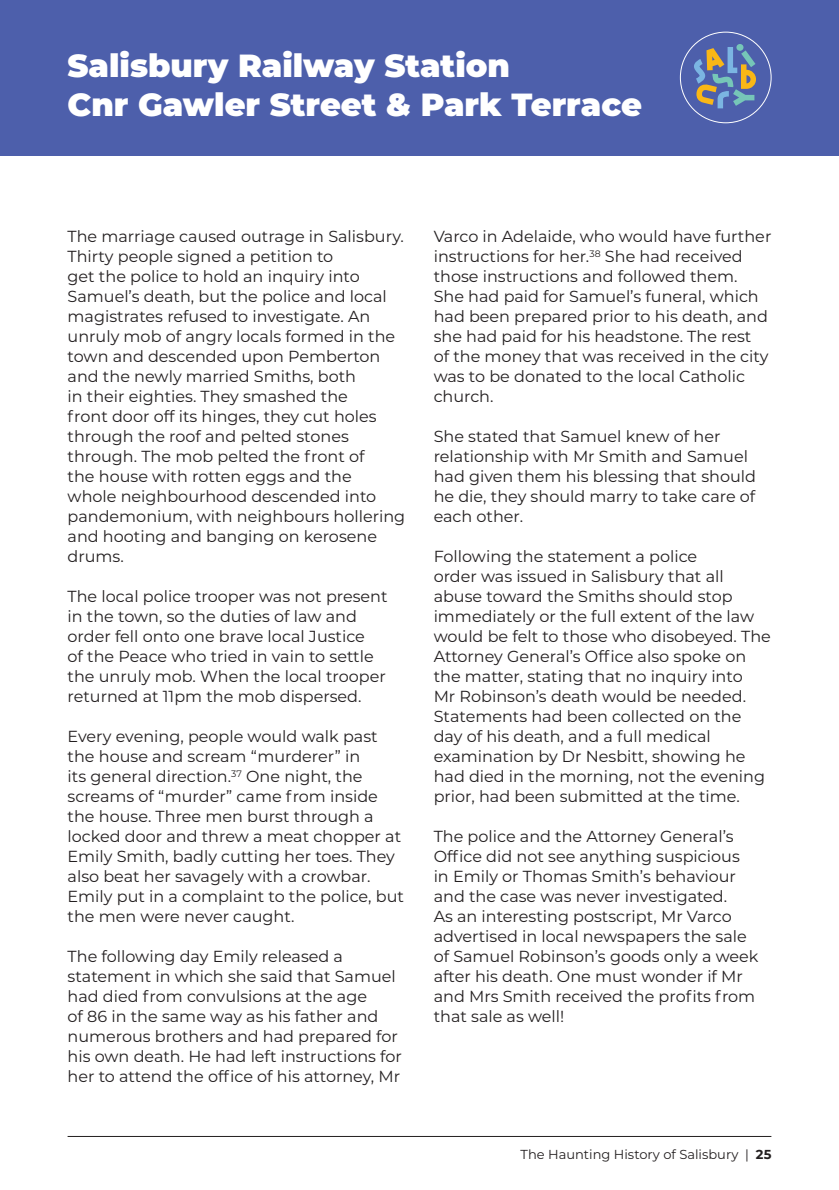
<style>
.page{position:relative;width:839px;height:1190px;background:#fff}
.page>*{position:absolute;margin:0;border:0;box-sizing:border-box;transform-origin:0 0}
.t1{font:900 32px/38.4px "Montserrat";color:#fff}
.t2{font:16px/20px "Montserrat";color:#231f20}
.t3{font:13px "Montserrat";color:#231f20}
.s1{font-weight:700}
</style>
<div class="page">
<hr style="left:68px;top:1135px;width:703px;height:1px;background:#231f20">
<div style="left:0;top:0;width:838px;height:155px;background:#4d5fab"></div>
<div style="left:679px;top:32px;width:92px;height:91px;background:#4d5fab;border:1px solid #fff;border-radius:50%"></div>
<svg style="left:694px;top:47px;width:61px;height:61px"></svg>
<div style="left:736px;top:44px;width:7px;height:7px;background:#76c6b8;border-radius:50%"></div>
<h1 class="t1" style="left:68px;top:45px;width:575px">Salisbury Railway Station<br>Cnr Gawler Street &amp; Park Terrace</h1>
<p class="t2" style="left:68px;top:226px;width:339px">The marriage caused outrage in Salisbury.<br>Thirty people signed a petition to<br>get the police to hold an inquiry into Samuel’s death, but the police and local magistrates refused to investigate. An unruly mob of angry locals formed in the town and descended upon Pemberton and the newly married Smiths, both<br>in their eighties. They smashed the<br>front door off its hinges, they cut holes through the roof and pelted stones through. The mob pelted the front of<br>the house with rotten eggs and the<br>whole neighbourhood descended into pandemonium, with neighbours hollering and hooting and banging on kerosene drums.</p>
<p class="t2" style="left:68px;top:586px;width:321px">The local police trooper was not present in the town, so the duties of law and order fell onto one brave local Justice<br>of the Peace who tried in vain to settle the unruly mob. When the local trooper returned at 11pm the mob dispersed.</p>
<p class="t2" style="left:68px;top:726px;width:338px">Every evening, people would walk past the house and scream “murderer” in<br>its general direction.<sup>37</sup> One night, the screams of “murder” came from inside the house. Three men burst through a locked door and threw a meat chopper at Emily Smith, badly cutting her toes. They also beat her savagely with a crowbar.<br>Emily put in a complaint to the police, but the men were never caught.</p>
<p class="t2" style="left:68px;top:946px;width:336px">The following day Emily released a statement in which she said that Samuel had died from convulsions at the age<br>of 86 in the same way as his father and numerous brothers and had prepared for his own death. He had left instructions for her to attend the office of his attorney, Mr</p>
<p class="t2" style="left:433px;top:226px;width:339px">Varco in Adelaide, who would have further instructions for her.<sup>38</sup> She had received those instructions and followed them.<br>She had paid for Samuel’s funeral, which had been prepared prior to his death, and she had paid for his headstone. The rest<br>of the money that was received in the city was to be donated to the local Catholic church.</p>
<p class="t2" style="left:433px;top:426px;width:323px">She stated that Samuel knew of her relationship with Mr Smith and Samuel had given them his blessing that should he die, they should marry to take care of each other.</p>
<p class="t2" style="left:433px;top:546px;width:338px">Following the statement a police<br>order was issued in Salisbury that all abuse toward the Smiths should stop immediately or the full extent of the law would be felt to those who disobeyed. The Attorney General’s Office also spoke on the matter, stating that no inquiry into<br>Mr Robinson’s death would be needed.<br>Statements had been collected on the day of his death, and a full medical examination by Dr Nesbitt, showing he had died in the morning, not the evening prior, had been submitted at the time.</p>
<p class="t2" style="left:433px;top:826px;width:326px">The police and the Attorney General’s Office did not see anything suspicious in Emily or Thomas Smith’s behaviour and the case was never investigated.<br>As an interesting postscript, Mr Varco advertised in local newspapers the sale of Samuel Robinson’s goods only a week after his death. One must wonder if Mr and Mrs Smith received the profits from that sale as well!</p>
<p class="t3" style="left:520px;top:1145px;width:252px">The Haunting History of Salisbury | <span class="s1">25</span></p>
</div>
